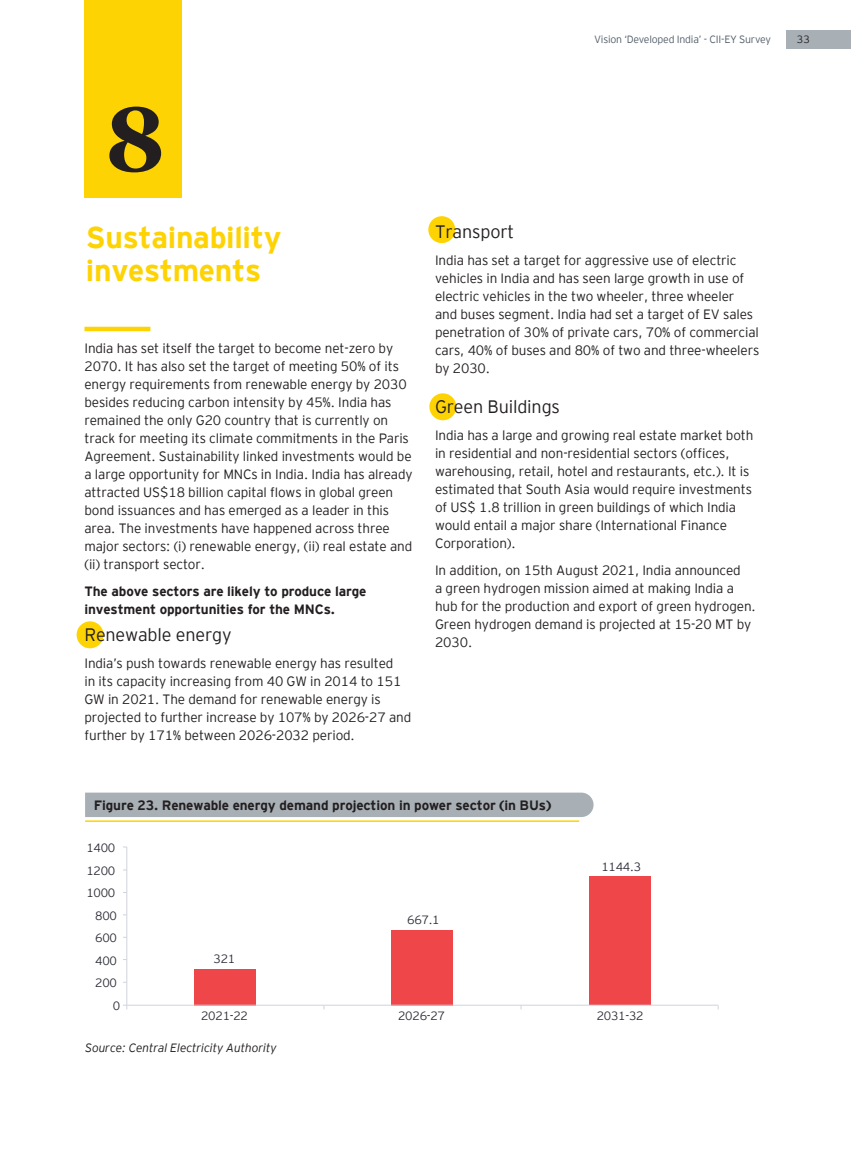
<style>
.page{position:relative;width:851px;height:1170px;background:#fff}
.page>*{position:absolute;margin:0;border:0;box-sizing:border-box;transform-origin:0 0}
.t1{font:700 90px "Georgia";color:#231f20}
.t2{font:700 30px/33px "EY Interstate";letter-spacing:-.01em;color:#fed304}
.t3{font:300 18px "EY Interstate";letter-spacing:-.01em;color:#231f20}
.t4{font:300 13.5px/18px "EY Interstate";letter-spacing:-.01em;color:#231f20}
.t5{font:700 13.5px/18px "EY Interstate";letter-spacing:-.01em;color:#231f20}
.t6{font:300 12px "EY Interstate";letter-spacing:-.02em;color:#2d2d38}
.t7{font:italic 300 12px "EY Interstate";letter-spacing:-.01em;color:#231f20}
.t8{font:300 10.5px "EY Interstate";letter-spacing:-.02em;color:#545f6b}
.t9{font:300 10.5px "EY Interstate";color:#231f20}
</style>
<div class="page">
<div style="left:785px;top:30px;width:65px;height:19px;background:#a8b0b6"></div>
<div style="left:429px;top:393px;width:27px;height:27px;background:#fed304;border-radius:50%"></div>
<div style="left:77px;top:621px;width:26px;height:27px;background:#fed304;border-radius:50%"></div>
<div style="left:428px;top:216px;width:27px;height:27px;background:#fed304;border-radius:50%"></div>
<hr style="left:84px;top:327px;width:66px;height:4px;background:#fed304">
<div style="left:84px;top:0;width:98px;height:198px;background:#fed304"></div>
<div style="left:85px;top:792px;width:508px;height:25px;background:#a8b0b6"></div>
<hr style="left:85px;top:820px;width:494px;height:1px;background:#fed304">
<div style="left:391px;top:929px;width:62px;height:76px;background:#ef464a"></div>
<div style="left:588px;top:876px;width:62px;height:129px;background:#ef464a"></div>
<div style="left:194px;top:968px;width:62px;height:37px;background:#ef464a"></div>
<hr style="left:127px;top:1004px;width:591px;height:1px;background:#d1d3dc">
<hr style="left:126px;top:846px;width:1px;height:158px;background:#d1d3dc">
<p class="t8" style="left:594px;top:32px;width:178px">Vision ‘Developed India’ - CII-EY Survey</p>
<p class="t9" style="left:796px;top:32px;width:15px">33</p>
<h1 class="t1" style="left:105px;top:82px;width:62px">8</h1>
<h2 class="t2" style="left:86px;top:219px;width:197px">Sustainability investments</h2>
<p class="t4" style="left:84px;top:338px;width:329px">India has set itself the target to become net-zero by 2070. It has also set the target of meeting 50% of its energy requirements from renewable energy by 2030 besides reducing carbon intensity by 45%. India has remained the only G20 country that is currently on track for meeting its climate commitments in the Paris Agreement. Sustainability linked investments would be a large opportunity for MNCs in India. India has already attracted US$18 billion capital flows in global green bond issuances and has emerged as a leader in this area. The investments have happened across three major sectors: (i) renewable energy, (ii) real estate and (ii) transport sector.</p>
<p class="t5" style="left:84px;top:581px;width:283px">The above sectors are likely to produce large investment opportunities for the MNCs.</p>
<h3 class="t3" style="left:84px;top:622px;width:149px">Renewable energy</h3>
<p class="t4" style="left:84px;top:653px;width:328px">India’s push towards renewable energy has resulted<br>in its capacity increasing from 40 GW in 2014 to 151<br>GW in 2021. The demand for renewable energy is projected to further increase by 107% by 2026-27 and further by 171% between 2026-2032 period.</p>
<h3 class="t3" style="left:435px;top:219px;width:81px">Transport</h3>
<p class="t4" style="left:435px;top:250px;width:326px">India has set a target for aggressive use of electric vehicles in India and has seen large growth in use of electric vehicles in the two wheeler, three wheeler and buses segment. India had set a target of EV sales penetration of 30% of private cars, 70% of commercial cars, 40% of buses and 80% of two and three-wheelers by 2030.</p>
<h3 class="t3" style="left:435px;top:394px;width:126px">Green Buildings</h3>
<p class="t4" style="left:435px;top:425px;width:320px">India has a large and growing real estate market both in residential and non-residential sectors (offices, warehousing, retail, hotel and restaurants, etc.). It is estimated that South Asia would require investments of US$ 1.8 trillion in green buildings of which India would entail a major share (International Finance Corporation).</p>
<p class="t4" style="left:435px;top:560px;width:322px">In addition, on 15th August 2021, India announced<br>a green hydrogen mission aimed at making India a hub for the production and export of green hydrogen.<br>Green hydrogen demand is projected at 15-20 MT by 2030.</p>
<p class="t5" style="left:94px;top:794px;width:458px">Figure 23. Renewable energy demand projection in power sector (in BUs)</p>
<p class="t6" style="left:86px;top:839px;width:31px">1400</p>
<p class="t6" style="left:86px;top:861px;width:31px">1200</p>
<p class="t6" style="left:86px;top:884px;width:31px">1000</p>
<p class="t6" style="left:95px;top:906px;width:23px">800</p>
<p class="t6" style="left:95px;top:929px;width:23px">600</p>
<p class="t6" style="left:95px;top:951px;width:23px">400</p>
<p class="t6" style="left:95px;top:974px;width:23px">200</p>
<p class="t6" style="left:113px;top:996px;width:9px">0</p>
<p class="t6" style="left:213px;top:950px;width:23px">321</p>
<p class="t6" style="left:407px;top:911px;width:34px">667.1</p>
<p class="t6" style="left:601px;top:857px;width:41px">1144.3</p>
<p class="t6" style="left:201px;top:1007px;width:48px">2021-22</p>
<p class="t6" style="left:398px;top:1007px;width:48px">2026-27</p>
<p class="t6" style="left:596px;top:1007px;width:48px">2031-32</p>
<p class="t7" style="left:85px;top:1039px;width:193px">Source: Central Electricity Authority</p>
</div>
